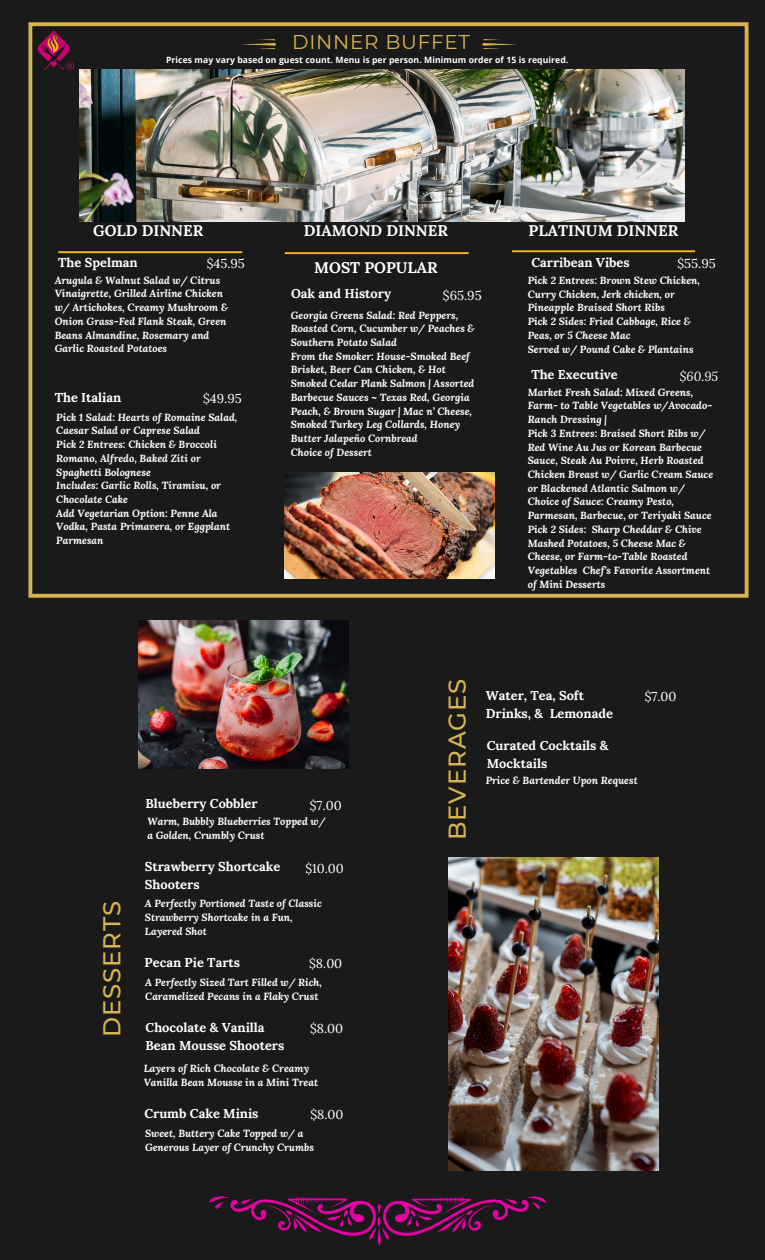
<style>
.page{position:relative;width:765px;height:1260px;background:#1a1a1a}
.page>*{position:absolute;margin:0;border:0;box-sizing:border-box;transform-origin:0 0}
.t1{font:500 24.38px "Montserrat";letter-spacing:.04em;color:#d8b450}
.t2{font:19.88px "Montserrat";letter-spacing:.04em;color:#d8b450}
.t3{font:700 15.38px "Lora";color:#fff}
.t4{font:700 12.88px/17.8px "Lora";color:#fff}
.t5{font:12.88px "Lora";color:#fff}
.t6{font:italic 12.88px "Lora";color:#fff}
.t7{font:italic 700 10.25px/13.8px "Lora";color:#fff}
.t8{font:700 8.62px "Open Sans";letter-spacing:.01em;color:#fff}
</style>
<div class="page">
<img style="left:28px;top:22px;width:721px;height:576px">
<img style="left:208px;top:1196px;width:339px;height:50px">
<hr style="left:58px;top:251px;width:184px;height:2px;background:#fdb813">
<hr style="left:285px;top:252px;width:184px;height:2px;background:#fdb813">
<hr style="left:512px;top:250px;width:183px;height:2px;background:#fdb813">
<img style="left:80px;top:70px;width:605px;height:151px">
<img style="left:28px;top:24px;width:53px;height:52px">
<svg style="left:67px;top:62px;width:7px;height:8px"></svg>
<img style="left:284px;top:473px;width:210px;height:105px">
<img style="left:139px;top:620px;width:210px;height:149px">
<img style="left:449px;top:858px;width:210px;height:313px">
<p class="t2" style="left:292px;top:30px;width:179px">DINNER BUFFET</p>
<p class="t8" style="left:166px;top:54px;width:404px">Prices may vary based on guest count. Menu is per person. Minimum order of 15 is required.</p>
<p class="t3" style="left:93px;top:220px;width:112px">GOLD DINNER</p>
<h4 class="t3" style="left:304px;top:220px;width:146px">DIAMOND DINNER</h4>
<p class="t3" style="left:529px;top:220px;width:151px">PLATINUM DINNER</p>
<h5 class="t3" style="left:314px;top:258px;width:125px">MOST POPULAR</h5>
<h6 class="t4" style="left:58px;top:253px;width:81px">The Spelman</h6>
<h5 class="t5" style="left:677px;top:255px;width:40px">$55.95</h5>
<p class="t7" style="left:55px;top:273px;width:175px">Arugula &amp; Walnut Salad w/ Citrus<br>Vinaigrette, Grilled Airline Chicken w/ Artichokes, Creamy Mushroom &amp;<br>Onion Grass-Fed Flank Steak, Green<br>Beans Almandine, Rosemary and<br>Garlic Roasted Potatoes</p>
<h6 class="t4" style="left:531px;top:254px;width:100px">Carribean Vibes</h6>
<h4 class="t7" style="left:528px;top:273px;width:174px">Pick 2 Entrees: Brown Stew Chicken,<br>Curry Chicken, Jerk chicken, or<br>Pineapple Braised Short Ribs<br>Pick 2 Sides: Fried Cabbage, Rice &amp;<br>Peas, or 5 Cheese Mac<br>Served w/ Pound Cake &amp; Plantains</h4>
<h3 class="t5" style="left:207px;top:256px;width:40px">$45.95</h3>
<h4 class="t4" style="left:291px;top:285px;width:102px">Oak and History</h4>
<h5 class="t7" style="left:291px;top:308px;width:185px">Georgia Greens Salad: Red Peppers,<br>Roasted Corn, Cucumber w/ Peaches &amp;<br>Southern Potato Salad<br>From the Smoker: House-Smoked Beef<br>Brisket, Beer Can Chicken, &amp; Hot<br>Smoked Cedar Plank Salmon | Assorted<br>Barbecue Sauces ~ Texas Red, Georgia<br>Peach, &amp; Brown Sugar | Mac n’ Cheese,<br>Smoked Turkey Leg Collards, Honey<br>Butter Jalapeño Cornbread<br>Choice of Dessert</h5>
<h6 class="t5" style="left:443px;top:287px;width:40px">$65.95</h6>
<h3 class="t4" style="left:531px;top:365px;width:88px">The Executive</h3>
<h3 class="t7" style="left:528px;top:385px;width:187px">Market Fresh Salad: Mixed Greens,<br>Farm- to Table Vegetables w/Avocado-<br>Ranch Dressing |<br>Pick 3 Entrees: Braised Short Ribs w/<br>Red Wine Au Jus or Korean Barbecue<br>Sauce, Steak Au Poivre, Herb Roasted<br>Chicken Breast w/ Garlic Cream Sauce or Blackened Atlantic Salmon w/<br>Choice of Sauce: Creamy Pesto,<br>Parmesan, Barbecue, or Teriyaki Sauce<br>Pick 2 Sides: Sharp Cheddar &amp; Chive<br>Mashed Potatoes, 5 Cheese Mac &amp;<br>Cheese, or Farm-to-Table Roasted<br>Vegetables Chef’s Favorite Assortment of Mini Desserts</h3>
<h3 class="t6" style="left:680px;top:367px;width:40px">$60.95</h3>
<p class="t4" style="left:55px;top:389px;width:68px">The Italian</p>
<h4 class="t7" style="left:56px;top:410px;width:183px">Pick 1 Salad: Hearts of Romaine Salad,<br>Caesar Salad or Caprese Salad<br>Pick 2 Entrees: Chicken &amp; Broccoli<br>Romano, Alfredo, Baked Ziti or<br>Spaghetti Bolognese<br>Includes: Garlic Rolls, Tiramisu, or<br>Chocolate Cake<br>Add Vegetarian Option: Penne Ala<br>Vodka, Pasta Primavera, or Eggplant<br>Parmesan</h4>
<h5 class="t5" style="left:203px;top:390px;width:40px">$49.95</h5>
<h6 class="t1" style="left:97px;top:1037px;width:138px;rotate:-90deg">DESSERTS</h6>
<p class="t4" style="left:146px;top:795px;width:114px">Blueberry Cobbler</p>
<h1 class="t7" style="left:147px;top:814px;width:180px">Warm, Bubbly Blueberries Topped w/ a Golden, Crumbly Crust</h1>
<h4 class="t5" style="left:310px;top:797px;width:33px">$7.00</h4>
<h4 class="t4" style="left:145px;top:857px;width:137px">Strawberry Shortcake<br>Shooters</h4>
<h5 class="t7" style="left:145px;top:896px;width:179px">A Perfectly Portioned Taste of Classic<br>Strawberry Shortcake in a Fun,<br>Layered Shot</h5>
<h6 class="t5" style="left:305px;top:860px;width:40px">$10.00</h6>
<h5 class="t4" style="left:145px;top:953px;width:97px">Pecan Pie Tarts</h5>
<h6 class="t7" style="left:145px;top:975px;width:178px">A Perfectly Sized Tart Filled w/ Rich,<br>Caramelized Pecans in a Flaky Crust</h6>
<h4 class="t5" style="left:309px;top:955px;width:35px">$8.00</h4>
<h5 class="t4" style="left:146px;top:1018px;width:140px">Chocolate &amp; Vanilla<br>Bean Mousse Shooters</h5>
<h6 class="t7" style="left:144px;top:1061px;width:176px">Layers of Rich Chocolate &amp; Creamy<br>Vanilla Bean Mousse in a Mini Treat</h6>
<h4 class="t5" style="left:310px;top:1020px;width:35px">$8.00</h4>
<h5 class="t4" style="left:144px;top:1104px;width:116px">Crumb Cake Minis</h5>
<h6 class="t7" style="left:145px;top:1126px;width:170px">Sweet, Buttery Cake Topped w/ a<br>Generous Layer of Crunchy Crumbs</h6>
<h4 class="t5" style="left:310px;top:1106px;width:35px">$8.00</h4>
<h6 class="t1" style="left:442px;top:840px;width:163px;rotate:-90deg">BEVERAGES</h6>
<h6 class="t4" style="left:486px;top:686px;width:129px">Water, Tea, Soft<br>Drinks, &amp; Lemonade</h6>
<h4 class="t5" style="left:645px;top:688px;width:33px">$7.00</h4>
<h5 class="t4" style="left:487px;top:736px;width:123px">Curated Cocktails &amp;<br>Mocktails</h5>
<h5 class="t7" style="left:486px;top:773px;width:153px">Price &amp; Bartender Upon Request</h5>
</div>
